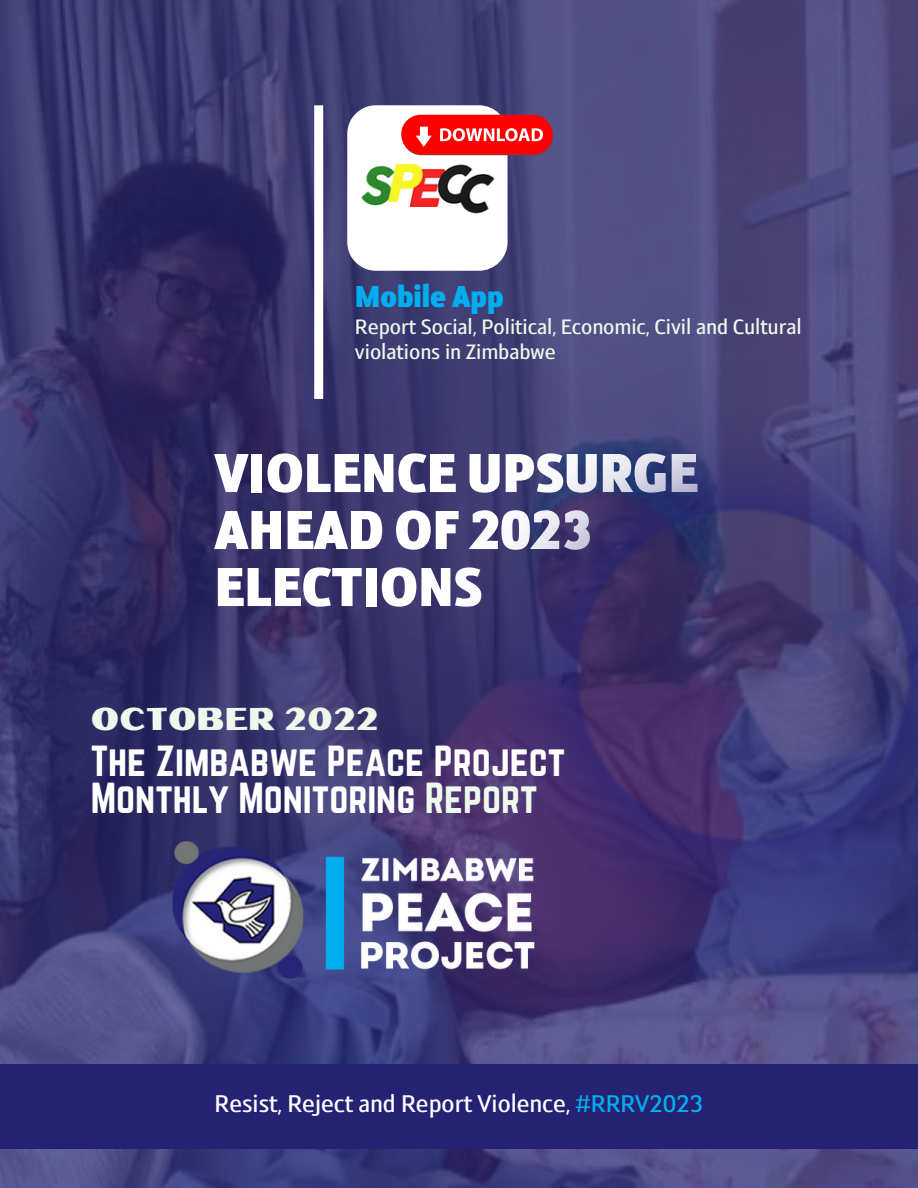
<style>
.page{position:relative;width:918px;height:1188px;background:#fff}
.page>*{position:absolute;margin:0;border:0;box-sizing:border-box;transform-origin:0 0}
.t1{font:61.35px/57px "OS Aran 800";color:#fff}
.t2{font:37.95px/37.2px "Norwester";color:#fff}
.t3{font:33.75px "OS Aran 800";color:#00aeef}
.t4{font:31.65px "Oilvare Base";color:#eef8eb}
.t5{font:27px "OS Aran 500";color:#fff}
.t6{font:23.25px/24.8px "OS Aran 500";color:#eef8eb}
.s1{color:#eef8eb}
.s2{color:#00aeef}
</style>
<div class="page">
<img style="left:0;top:0;width:918px;height:1188px">
<img style="left:141px;top:799px;width:450px;height:205px">
<div style="left:314px;top:105px;width:9px;height:294px;background:#fff"></div>
<svg style="left:425px;top:358px;width:493px;height:634px"></svg>
<div style="left:0;top:1064px;width:918px;height:84px;background:#252274"></div>
<div style="left:401px;top:115px;width:151px;height:39px;background:#f00;border-radius:20px"></div>
<svg style="left:347px;top:105px;width:196px;height:166px"></svg>
<h3 class="t3" style="left:355px;top:282px;width:150px">Mobile App</h3>
<p class="t6" style="left:355px;top:316px;width:448px">Report Social, Political, Economic, Civil and Cultural violations in Zimbabwe</p>
<h1 class="t1" style="left:215px;top:448px;width:485px">VIOLENCE UPSURGE<br>AHEAD OF 2023<br>ELECTIONS</h1>
<h3 class="t4" style="left:91px;top:700px;width:289px">OCTOBER 2022</h3>
<h2 class="t2" style="left:91px;top:742px;width:476px">The Zimbabwe Peace Project<br>Monthly Monitoring <span class="s1">Report</span></h2>
<p class="t5" style="left:215px;top:1092px;width:490px">Resist, Reject and Report Violence, <span class="s2">#RRRV2023</span></p>
</div>
